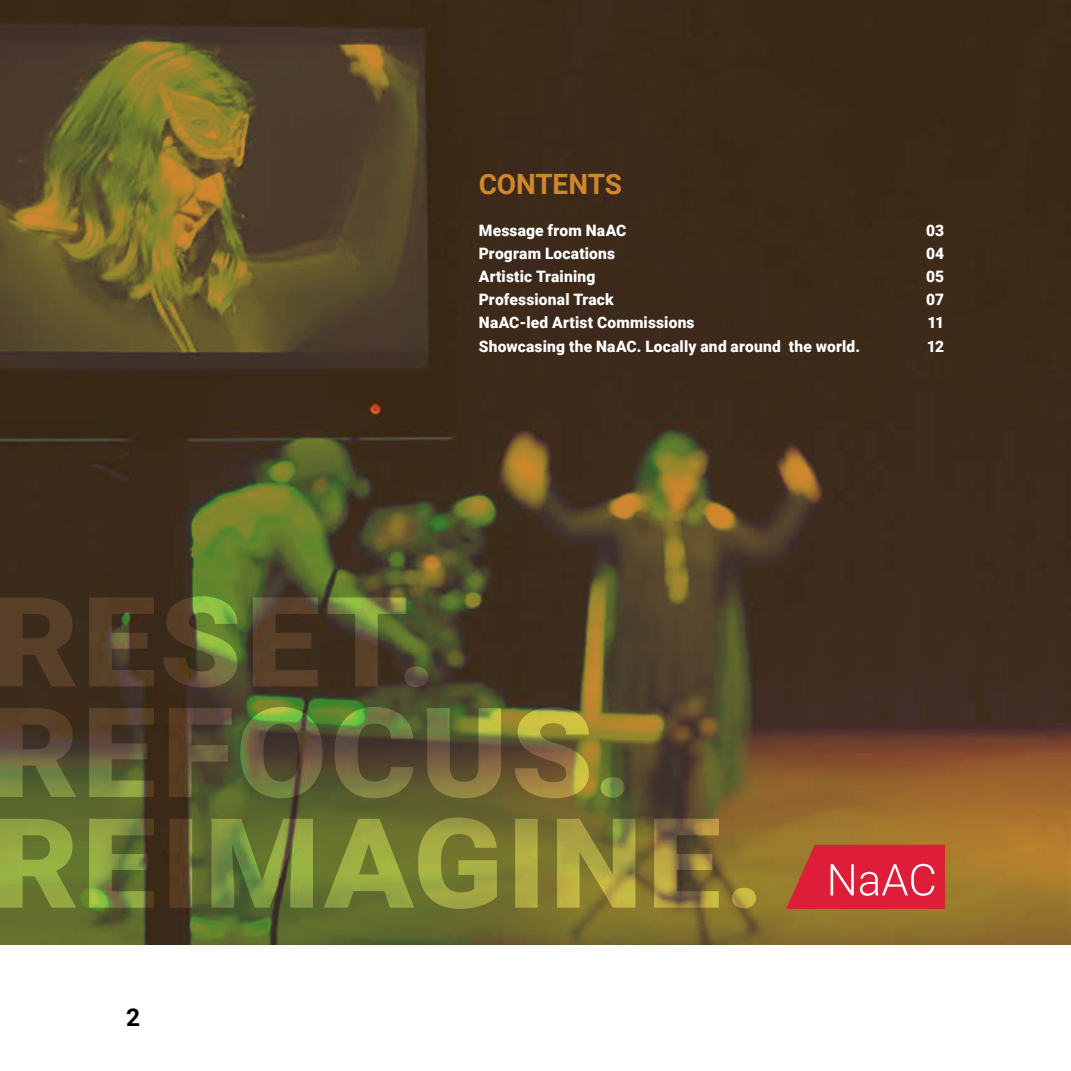
<style>
.page{position:relative;width:1071px;height:1071px;background:#fff}
.page>*{position:absolute;margin:0;border:0;box-sizing:border-box;transform-origin:0 0}
.t1{font:700 28px "Roboto";letter-spacing:-.01em;color:#cf862d}
.t2{font:700 24.5px "Roboto";color:#000}
.t3{font:900 15.75px "Roboto";letter-spacing:.01em;color:#fff}
</style>
<div class="page">
<img style="left:0;top:0;width:1071px;height:945px">
<svg style="left:0;top:818px;width:756px;height:91px;background:#7f8337"></svg>
<svg style="left:0;top:707px;width:625px;height:91px;background:#666034"></svg>
<svg style="left:0;top:596px;width:428px;height:92px;background:#514829"></svg>
<svg style="left:786px;top:845px;width:159px;height:64px;background:#da3747"></svg>
<h2 class="t2" style="left:126px;top:1001px;width:16px">2</h2>
<h1 class="t1" style="left:479px;top:164px;width:145px">CONTENTS</h1>
<p class="t3" style="left:479px;top:220px;width:149px">Message from NaAC</p>
<p class="t3" style="left:926px;top:220px;width:20px">03</p>
<p class="t3" style="left:479px;top:243px;width:138px">Program Locations</p>
<p class="t3" style="left:926px;top:243px;width:20px">04</p>
<p class="t3" style="left:479px;top:266px;width:118px">Artistic Training</p>
<p class="t3" style="left:926px;top:266px;width:20px">05</p>
<p class="t3" style="left:479px;top:289px;width:136px">Professional Track</p>
<p class="t3" style="left:926px;top:289px;width:20px">07</p>
<p class="t3" style="left:479px;top:312px;width:217px">NaAC-led Artist Commissions</p>
<p class="t3" style="left:927px;top:312px;width:18px">11</p>
<p class="t3" style="left:479px;top:335px;width:383px">Showcasing the NaAC. Locally and around the world.</p>
<p class="t3" style="left:927px;top:335px;width:19px">12</p>
</div>
